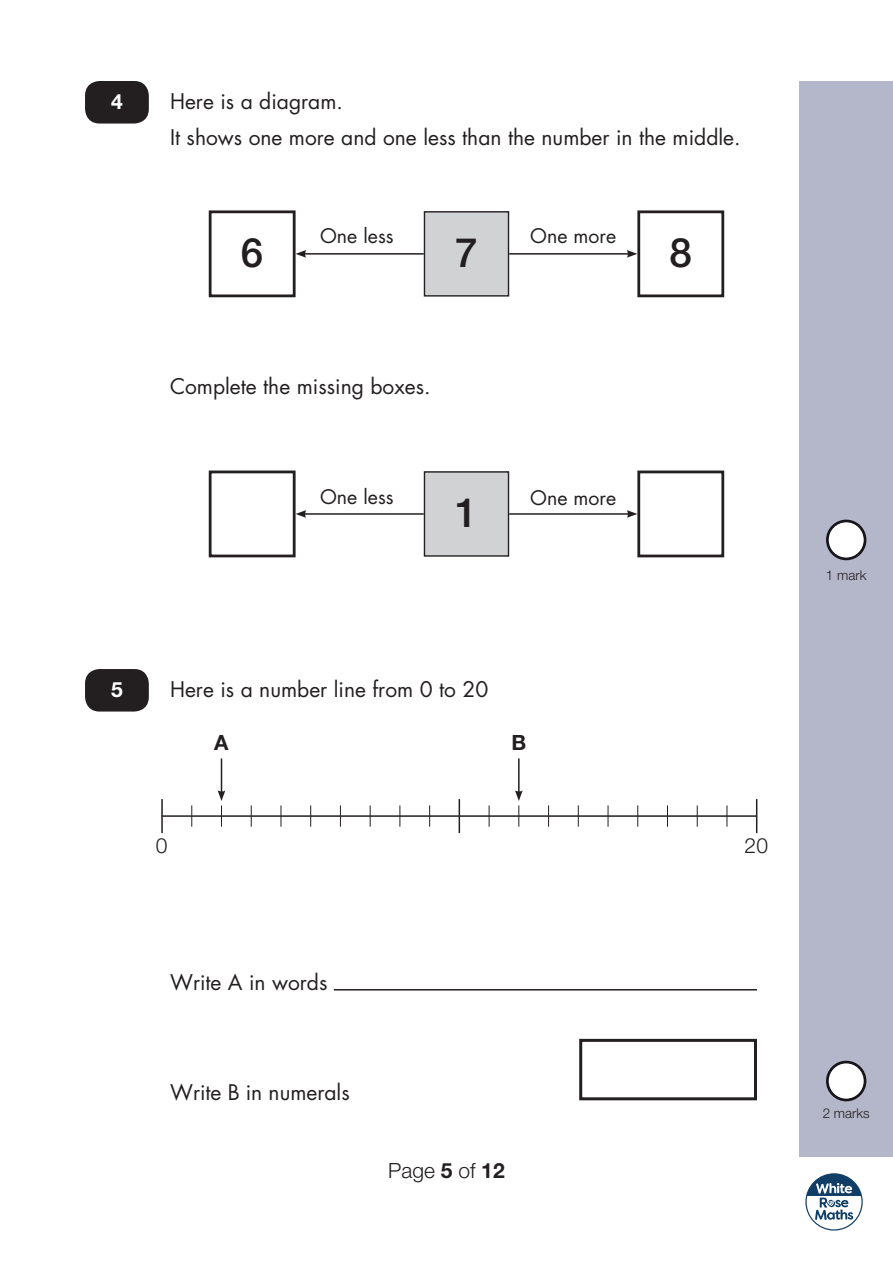
<style>
.page{position:relative;width:893px;height:1263px;background:#fff}
.page>*{position:absolute;margin:0;border:0;box-sizing:border-box;transform-origin:0 0}
.t1{font:500 40.5px "Helvetica Neue";color:#231f20}
.t2{font:21px "Futura";color:#231f20}
.t3{font:300 21px "Helvetica Neue";color:#231f20}
.t4{font:700 21px "Helvetica Neue";color:#fff}
.t5{font:700 21px "Helvetica Neue";color:#231f20}
.t6{font:19.5px "Futura";color:#231f20}
.t7{font:300 13.5px "Helvetica Neue";color:#231f20}
.s1{font-weight:700}
</style>
<div class="page">
<div style="left:799px;top:81px;width:94px;height:1076px;background:#b4b7c9"></div>
<svg style="left:805px;top:1173px;width:58px;height:57px"></svg>
<div style="left:85px;top:81px;width:64px;height:43px;background:#231f20;border-radius:14px"></div>
<div style="left:85px;top:669px;width:64px;height:42px;background:#231f20;border-radius:14px"></div>
<div style="left:827px;top:521px;width:38px;height:38px;background:#fff;border-radius:50%"></div>
<div style="left:826px;top:520px;width:40px;height:40px;border:3px solid #17151a;border-radius:50%"></div>
<div style="left:424px;top:212px;width:84px;height:84px;background:#d1d2d4"></div>
<div style="left:424px;top:211px;width:85px;height:86px;border:1px solid #231f20"></div>
<div style="left:637px;top:210px;width:87px;height:87px;border:3px solid #231f20"></div>
<div style="left:209px;top:210px;width:87px;height:87px;border:3px solid #231f20"></div>
<div style="left:424px;top:472px;width:84px;height:84px;background:#d1d2d4"></div>
<div style="left:424px;top:471px;width:85px;height:86px;border:1px solid #231f20"></div>
<div style="left:637px;top:470px;width:87px;height:87px;border:3px solid #231f20"></div>
<div style="left:209px;top:470px;width:87px;height:87px;border:3px solid #231f20"></div>
<hr style="left:162px;top:815px;width:595px;height:2px;background:#231f20">
<hr style="left:334px;top:989px;width:423px;height:1px;background:#231f20">
<hr style="left:161px;top:799px;width:2px;height:34px;background:#231f20">
<svg style="left:191px;top:805px;width:1px;height:22px"></svg>
<svg style="left:429px;top:805px;width:1px;height:22px"></svg>
<svg style="left:340px;top:805px;width:1px;height:22px"></svg>
<svg style="left:310px;top:805px;width:1px;height:22px"></svg>
<svg style="left:578px;top:805px;width:1px;height:22px"></svg>
<svg style="left:548px;top:805px;width:1px;height:22px"></svg>
<svg style="left:281px;top:805px;width:1px;height:22px"></svg>
<svg style="left:251px;top:805px;width:1px;height:22px"></svg>
<svg style="left:489px;top:805px;width:1px;height:22px"></svg>
<svg style="left:399px;top:805px;width:1px;height:22px"></svg>
<svg style="left:370px;top:805px;width:1px;height:22px"></svg>
<svg style="left:637px;top:805px;width:1px;height:22px"></svg>
<svg style="left:608px;top:805px;width:1px;height:22px"></svg>
<svg style="left:727px;top:805px;width:1px;height:22px"></svg>
<svg style="left:667px;top:805px;width:1px;height:22px"></svg>
<svg style="left:697px;top:805px;width:1px;height:22px"></svg>
<hr style="left:756px;top:799px;width:1px;height:34px;background:#231f20">
<hr style="left:459px;top:799px;width:1px;height:34px;background:#231f20">
<hr style="left:221px;top:758px;width:1px;height:35px;background:#231f20">
<svg style="left:218px;top:790px;width:7px;height:37px"></svg>
<hr style="left:304px;top:253px;width:120px;height:2px;background:#231f20">
<svg style="left:296px;top:250px;width:10px;height:8px"></svg>
<hr style="left:509px;top:253px;width:120px;height:2px;background:#231f20">
<svg style="left:627px;top:250px;width:10px;height:8px"></svg>
<hr style="left:304px;top:513px;width:120px;height:2px;background:#231f20">
<svg style="left:296px;top:510px;width:10px;height:8px"></svg>
<hr style="left:509px;top:513px;width:120px;height:2px;background:#231f20">
<svg style="left:627px;top:510px;width:10px;height:8px"></svg>
<hr style="left:518px;top:758px;width:2px;height:35px;background:#231f20">
<svg style="left:515px;top:790px;width:8px;height:37px"></svg>
<div style="left:827px;top:1062px;width:38px;height:38px;background:#fff;border-radius:50%"></div>
<div style="left:826px;top:1061px;width:40px;height:40px;border:3px solid #17151a;border-radius:50%"></div>
<div style="left:579px;top:1039px;width:178px;height:61px;border:3px solid #231f20"></div>
<p class="t4" style="left:111px;top:88px;width:13px">4</p>
<p class="t2" style="left:170px;top:86px;width:174px">Here is a diagram.</p>
<p class="t2" style="left:170px;top:123px;width:572px">It shows one more and one less than the number in the middle.</p>
<p class="t6" style="left:320px;top:223px;width:75px">One less</p>
<p class="t6" style="left:530px;top:223px;width:87px">One more</p>
<p class="t1" style="left:241px;top:228px;width:24px">6</p>
<p class="t1" style="left:455px;top:228px;width:24px">7</p>
<p class="t1" style="left:669px;top:228px;width:24px">8</p>
<p class="t2" style="left:170px;top:371px;width:262px">Complete the missing boxes.</p>
<p class="t6" style="left:320px;top:484px;width:75px">One less</p>
<p class="t6" style="left:530px;top:484px;width:87px">One more</p>
<p class="t1" style="left:455px;top:488px;width:24px">1</p>
<p class="t4" style="left:111px;top:676px;width:13px">5</p>
<p class="t2" style="left:170px;top:674px;width:320px">Here is a number line from 0 to 20</p>
<p class="t5" style="left:214px;top:729px;width:16px">A</p>
<p class="t5" style="left:511px;top:729px;width:16px">B</p>
<p class="t3" style="left:156px;top:833px;width:13px">0</p>
<p class="t2" style="left:170px;top:968px;width:159px">Write A in words</p>
<p class="t2" style="left:170px;top:1078px;width:181px">Write B in numerals</p>
<p class="t3" style="left:388px;top:1157px;width:118px">Page <span class="s1">5</span> of <span class="s1">12</span></p>
<p class="t3" style="left:745px;top:833px;width:25px">20</p>
<p class="t7" style="left:826px;top:567px;width:42px">1 mark</p>
<p class="t7" style="left:823px;top:1105px;width:48px">2 marks</p>
</div>
